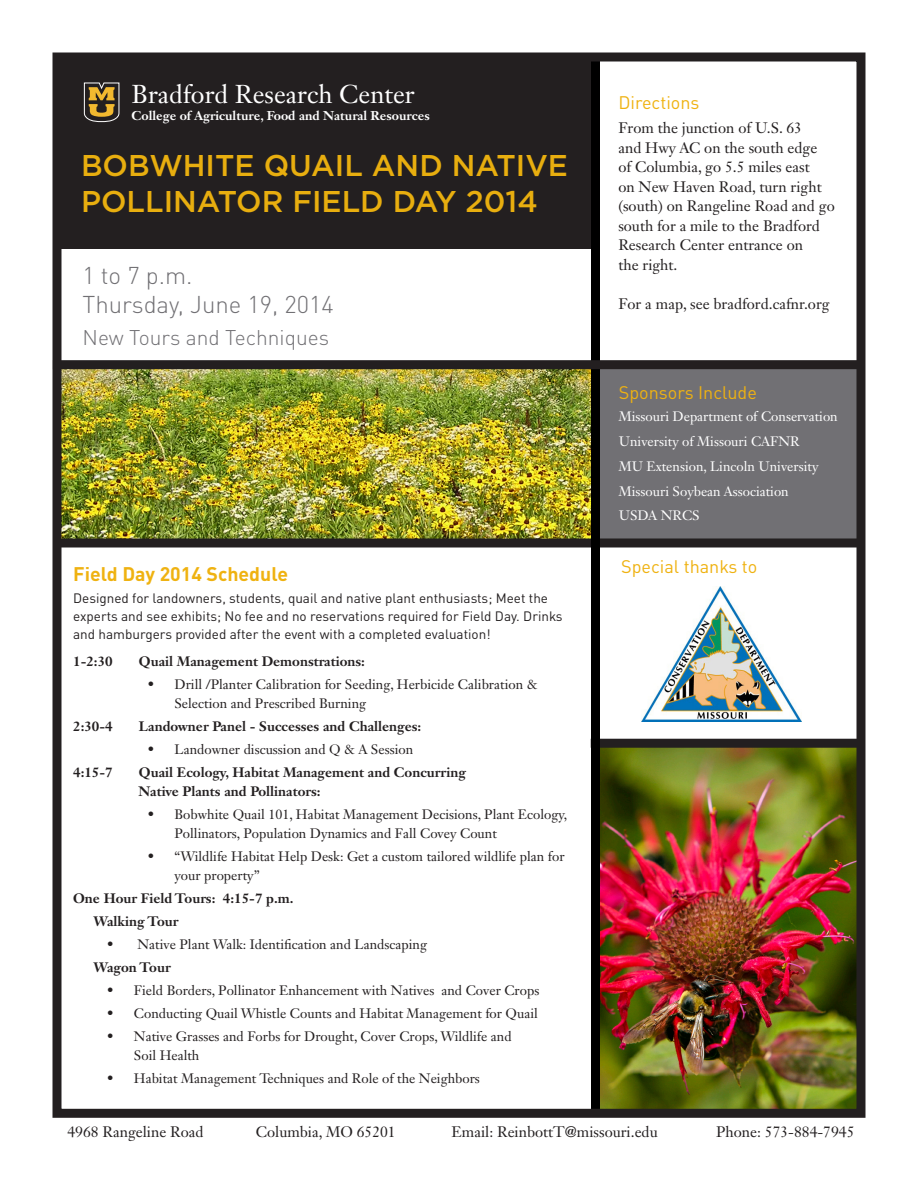
<style>
.page{position:relative;width:918px;height:1188px;background:#fff}
.page>*{position:absolute;margin:0;border:0;box-sizing:border-box;transform-origin:0 0}
.Default{font:500 30px/36px "Gotham";color:#e8ae0f}
.research_center_name{font:25.5px "Janson Text LT Std";color:#fff}
.date__time_details{font:300 24px "DINOT";color:#717074}
.date__time_details-2{font:300 21px "DINOT";color:#717074}
.heading{font:700 19.5px "DINOT";color:#efb211}
.heading-reverse{font:18px "DINOT";color:#efb211}
.body_text{font:15px/19.5px "Janson Text LT Std";color:#231f20}
.t1{font:13.5px/18.8px "Janson Text LT Std";color:#231f20}
.t2{font:700 13.5px/18.8px "Janson Text LT Std";color:#231f20}
.heading-2{font:13.5px/18px "DINOT";color:#231f20}
.t3{font:13.5px "Janson Text LT Std";color:#fff}
.t4{font:700 12.6px "Janson Text LT Std";color:#fff}
</style>
<div class="page">
<img style="left:600px;top:748px;width:256px;height:360px">
<div style="left:591px;top:363px;width:270px;height:179px;background:#717074"></div>
<img style="left:62px;top:369px;width:529px;height:169px">
<div style="left:60px;top:58px;width:536px;height:190px;background:#231f20"></div>
<div style="left:56px;top:538px;width:802px;height:10px;background:#231f20"></div>
<div style="left:591px;top:739px;width:273px;height:9px;background:#231f20"></div>
<svg style="left:84px;top:82px;width:36px;height:41px"></svg>
<img style="left:642px;top:586px;width:160px;height:135px">
<div style="left:591px;top:56px;width:9px;height:1059px;background:#000"></div>
<div style="left:52px;top:52px;width:814px;height:1066px;border:9px solid #231f20"></div>
<div style="left:53px;top:360px;width:808px;height:9px;background:#231f20"></div>
<p class="research_center_name" style="left:131px;top:78px;width:285px">Bradford Research Center</p>
<p class="t4" style="left:132px;top:107px;width:300px">College of Agriculture, Food and Natural Resources</p>
<p class="Default" style="left:81px;top:147px;width:489px">BOBWHITE QUAIL AND NATIVE<br>POLLINATOR FIELD DAY 2014</p>
<p class="date__time_details" style="left:82px;top:261px;width:112px">1 to 7 p.m.</p>
<p class="date__time_details" style="left:82px;top:290px;width:253px">Thursday, June 19, 2014</p>
<p class="date__time_details-2" style="left:82px;top:325px;width:248px">New Tours and Techniques</p>
<p class="heading" style="left:73px;top:561px;width:217px">Field Day 2014 Schedule</p>
<p class="heading-2" style="left:73px;top:589px;width:491px">Designed for landowners, students, quail and native plant enthusiasts; Meet the experts and see exhibits; No fee and no reservations required for Field Day. Drinks and hamburgers provided after the event with a completed evaluation!</p>
<p class="t2" style="left:73px;top:652px;width:41px">1-2:30</p>
<p class="t2" style="left:139px;top:652px;width:227px">Quail Management Demonstrations:</p>
<p class="t1" style="left:174px;top:675px;width:365px;text-indent:-27px">• Drill /Planter Calibration for Seeding, Herbicide Calibration &amp;<br>Selection and Prescribed Burning</p>
<p class="t2" style="left:73px;top:717px;width:41px">2:30-4</p>
<p class="t2" style="left:139px;top:717px;width:284px">Landowner Panel - Successes and Challenges:</p>
<p class="t1" style="left:147px;top:740px;width:267px">• Landowner discussion and Q &amp; A Session</p>
<p class="t2" style="left:73px;top:763px;width:41px">4:15-7</p>
<p class="t2" style="left:138px;top:763px;width:329px">Quail Ecology, Habitat Management and Concurring<br>Native Plants and Pollinators:</p>
<p class="t1" style="left:174px;top:805px;width:394px;text-indent:-27px">• Bobwhite Quail 101, Habitat Management Decisions, Plant Ecology,<br>Pollinators, Population Dynamics and Fall Covey Count</p>
<p class="t1" style="left:174px;top:847px;width:392px;text-indent:-27px">• “Wildlife Habitat Help Desk: Get a custom tailored wildlife plan for your property”</p>
<p class="t2" style="left:73px;top:889px;width:222px">One Hour Field Tours: 4:15-7 p.m.</p>
<p class="t2" style="left:93px;top:912px;width:87px">Walking Tour</p>
<p class="t1" style="left:107px;top:935px;width:322px">• Native Plant Walk: Identification and Landscaping</p>
<p class="t2" style="left:93px;top:958px;width:79px">Wagon Tour</p>
<p class="t1" style="left:107px;top:981px;width:434px">• Field Borders, Pollinator Enhancement with Natives and Cover Crops</p>
<p class="t1" style="left:107px;top:1004px;width:432px">• Conducting Quail Whistle Counts and Habitat Management for Quail</p>
<p class="t1" style="left:134px;top:1027px;width:379px;text-indent:-27px">• Native Grasses and Forbs for Drought, Cover Crops, Wildlife and<br>Soil Health</p>
<p class="t1" style="left:107px;top:1069px;width:375px">• Habitat Management Techniques and Role of the Neighbors</p>
<p class="heading-reverse" style="left:618px;top:92px;width:83px">Directions</p>
<p class="body_text" style="left:618px;top:118px;width:218px">From the junction of U.S. 63<br>and Hwy AC on the south edge<br>of Columbia, go 5.5 miles east<br>on New Haven Road, turn right (south) on Rangeline Road and go south for a mile to the Bradford<br>Research Center entrance on<br>the right.</p>
<p class="body_text" style="left:618px;top:294px;width:213px">For a map, see bradford.cafnr.org</p>
<p class="heading-reverse" style="left:619px;top:381px;width:140px">Sponsors Include</p>
<p class="t3" style="left:619px;top:408px;width:220px">Missouri Department of Conservation</p>
<p class="t3" style="left:619px;top:433px;width:182px">University of Missouri CAFNR</p>
<p class="t3" style="left:619px;top:458px;width:201px">MU Extension, Lincoln University</p>
<p class="t3" style="left:619px;top:482px;width:171px">Missouri Soybean Association</p>
<p class="t3" style="left:619px;top:507px;width:82px">USDA NRCS</p>
<p class="heading-reverse" style="left:621px;top:555px;width:138px">Special thanks to</p>
<p class="body_text" style="left:68px;top:1122px;width:138px">4968 Rangeline Road</p>
<p class="body_text" style="left:256px;top:1122px;width:142px">Columbia, MO 65201</p>
<p class="body_text" style="left:452px;top:1122px;width:208px">Email: ReinbottT@missouri.edu</p>
<p class="body_text" style="left:716px;top:1122px;width:140px">Phone: 573-884-7945</p>
</div>
